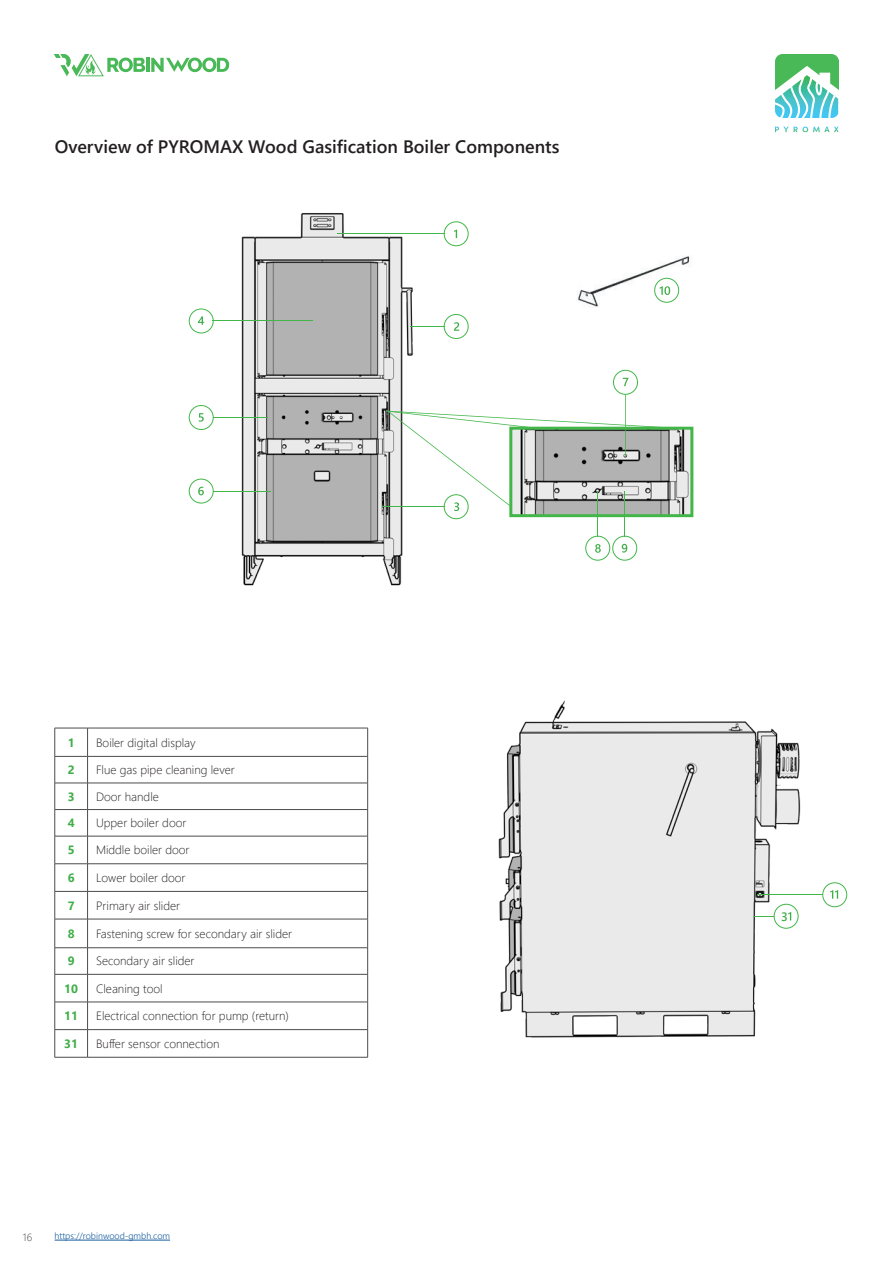
<style>
.page{position:relative;width:893px;height:1263px;background:#fff}
.page>*{position:absolute;margin:0;border:0;box-sizing:border-box;transform-origin:0 0}
.t1{font:600 18px "Segoe UI";color:#231f20}
.t2{font:600 12.15px "Segoe UI";color:#40ae49}
.intestazione_sx{font:300 12px "Segoe UI";color:#231f20}
.intestazione_sx-2{font:700 12px "Segoe UI";color:#40ae49}
.t3{font:300 10.5px "Segoe UI";color:#3e3e3f}
.t4{font:300 9px "Segoe UI";color:#175d9e}
</style>
<div class="page">
<hr style="left:146px;top:58px;width:3px;height:14px;background:#49b857">
<svg style="left:151px;top:58px;width:78px;height:14px"></svg>
<svg style="left:54px;top:54px;width:91px;height:22px"></svg>
<svg style="left:775px;top:54px;width:64px;height:64px"></svg>
<svg style="left:775px;top:127px;width:63px;height:5px"></svg>
<hr style="left:55px;top:1240px;width:115px;height:1px;background:#175d9e">
<img style="left:498px;top:700px;width:303px;height:338px">
<img style="left:193px;top:213px;width:220px;height:373px">
<img style="left:679px;top:431px;width:10px;height:82px">
<hr style="left:337px;top:233px;width:107px;height:1px;background:#42b649">
<div style="left:444px;top:221px;width:25px;height:25px;border:1px solid #42b649;border-radius:50%"></div>
<hr style="left:213px;top:321px;width:100px;height:1px;background:#42b649">
<div style="left:189px;top:309px;width:25px;height:24px;border:1px solid #42b649;border-radius:50%"></div>
<hr style="left:410px;top:326px;width:34px;height:1px;background:#42b649">
<div style="left:444px;top:314px;width:25px;height:25px;border:1px solid #42b649;border-radius:50%"></div>
<hr style="left:213px;top:417px;width:55px;height:1px;background:#42b649">
<div style="left:189px;top:405px;width:25px;height:25px;border:1px solid #42b649;border-radius:50%"></div>
<hr style="left:213px;top:491px;width:58px;height:1px;background:#42b649">
<div style="left:189px;top:479px;width:25px;height:24px;border:1px solid #42b649;border-radius:50%"></div>
<hr style="left:625px;top:394px;width:1px;height:62px;background:#42b649">
<div style="left:613px;top:370px;width:25px;height:25px;border:1px solid #42b649;border-radius:50%"></div>
<hr style="left:624px;top:491px;width:1px;height:45px;background:#42b649">
<div style="left:612px;top:536px;width:25px;height:24px;border:1px solid #42b649;border-radius:50%"></div>
<hr style="left:597px;top:491px;width:1px;height:45px;background:#42b649">
<div style="left:585px;top:536px;width:25px;height:24px;border:1px solid #42b649;border-radius:50%"></div>
<img style="left:577px;top:256px;width:113px;height:51px">
<div style="left:654px;top:278px;width:25px;height:25px;border:1px solid #42b649;border-radius:50%"></div>
<hr style="left:382px;top:506px;width:62px;height:1px;background:#42b649">
<div style="left:444px;top:494px;width:25px;height:25px;border:1px solid #42b649;border-radius:50%"></div>
<svg style="left:454px;top:229px;width:3px;height:9px"></svg>
<svg style="left:454px;top:322px;width:5px;height:9px"></svg>
<svg style="left:387px;top:410px;width:292px;height:106px"></svg>
<svg style="left:198px;top:316px;width:6px;height:9px"></svg>
<svg style="left:199px;top:413px;width:5px;height:9px"></svg>
<svg style="left:198px;top:487px;width:6px;height:8px"></svg>
<svg style="left:623px;top:378px;width:5px;height:8px"></svg>
<svg style="left:595px;top:544px;width:6px;height:9px"></svg>
<svg style="left:622px;top:544px;width:5px;height:8px"></svg>
<svg style="left:660px;top:286px;width:10px;height:9px"></svg>
<hr style="left:758px;top:894px;width:65px;height:1px;background:#42b649">
<div style="left:822px;top:882px;width:25px;height:25px;border:1px solid #42b649;border-radius:50%"></div>
<svg style="left:830px;top:890px;width:8px;height:9px"></svg>
<svg style="left:56px;top:729px;width:311px;height:328px"></svg>
<hr style="left:55px;top:728px;width:33px;height:1px;background:#4b4c4d">
<hr style="left:88px;top:728px;width:280px;height:1px;background:#4b4c4d">
<hr style="left:55px;top:756px;width:33px;height:1px;background:#4b4c4d">
<hr style="left:88px;top:756px;width:280px;height:1px;background:#4b4c4d">
<hr style="left:55px;top:783px;width:33px;height:1px;background:#4b4c4d">
<hr style="left:88px;top:783px;width:280px;height:1px;background:#4b4c4d">
<hr style="left:55px;top:809px;width:33px;height:1px;background:#4b4c4d">
<hr style="left:88px;top:809px;width:280px;height:1px;background:#4b4c4d">
<hr style="left:55px;top:836px;width:33px;height:1px;background:#4b4c4d">
<hr style="left:88px;top:836px;width:280px;height:1px;background:#4b4c4d">
<hr style="left:55px;top:863px;width:33px;height:1px;background:#4b4c4d">
<hr style="left:88px;top:863px;width:280px;height:1px;background:#4b4c4d">
<hr style="left:55px;top:891px;width:33px;height:1px;background:#4b4c4d">
<hr style="left:88px;top:891px;width:280px;height:1px;background:#4b4c4d">
<hr style="left:55px;top:919px;width:33px;height:1px;background:#4b4c4d">
<hr style="left:88px;top:919px;width:280px;height:1px;background:#4b4c4d">
<hr style="left:55px;top:947px;width:33px;height:1px;background:#4b4c4d">
<hr style="left:88px;top:947px;width:280px;height:1px;background:#4b4c4d">
<hr style="left:55px;top:974px;width:33px;height:1px;background:#4b4c4d">
<hr style="left:88px;top:974px;width:280px;height:1px;background:#4b4c4d">
<hr style="left:55px;top:1002px;width:33px;height:1px;background:#4b4c4d">
<hr style="left:88px;top:1002px;width:280px;height:1px;background:#4b4c4d">
<hr style="left:55px;top:1029px;width:33px;height:1px;background:#4b4c4d">
<svg style="left:55px;top:728px;width:1px;height:329px"></svg>
<hr style="left:88px;top:1029px;width:280px;height:1px;background:#4b4c4d">
<hr style="left:55px;top:1057px;width:33px;height:1px;background:#4b4c4d">
<hr style="left:88px;top:1057px;width:280px;height:1px;background:#4b4c4d">
<svg style="left:87px;top:728px;width:1px;height:329px"></svg>
<svg style="left:367px;top:728px;width:1px;height:329px"></svg>
<div style="left:509px;top:427px;width:184px;height:90px;border:3px solid #42b649"></div>
<hr style="left:754px;top:916px;width:31px;height:1px;background:#42b649">
<div style="left:774px;top:904px;width:24px;height:25px;background:#fff;border:1px solid #42b649;border-radius:50%"></div>
<svg style="left:788px;top:912px;width:3px;height:8px"></svg>
<p class="t1" style="left:55px;top:130px;width:506px">Overview of PYROMAX Wood Gasification Boiler Components</p>
<p class="intestazione_sx-2" style="left:68px;top:731px;width:8px">1</p>
<p class="intestazione_sx" style="left:96px;top:731px;width:101px">Boiler digital display</p>
<p class="intestazione_sx-2" style="left:68px;top:758px;width:8px">2</p>
<p class="intestazione_sx" style="left:96px;top:758px;width:140px">Flue gas pipe cleaning lever</p>
<p class="intestazione_sx-2" style="left:68px;top:785px;width:8px">3</p>
<p class="intestazione_sx" style="left:96px;top:785px;width:64px">Door handle</p>
<p class="intestazione_sx-2" style="left:68px;top:812px;width:8px">4</p>
<p class="intestazione_sx" style="left:96px;top:812px;width:92px">Upper boiler door</p>
<p class="intestazione_sx-2" style="left:68px;top:839px;width:8px">5</p>
<p class="intestazione_sx" style="left:96px;top:839px;width:95px">Middle boiler door</p>
<p class="intestazione_sx-2" style="left:68px;top:866px;width:8px">6</p>
<p class="intestazione_sx" style="left:96px;top:866px;width:91px">Lower boiler door</p>
<p class="intestazione_sx-2" style="left:68px;top:894px;width:8px">7</p>
<p class="intestazione_sx" style="left:96px;top:894px;width:86px">Primary air slider</p>
<p class="intestazione_sx-2" style="left:68px;top:922px;width:8px">8</p>
<p class="intestazione_sx" style="left:96px;top:922px;width:198px">Fastening screw for secondary air slider</p>
<p class="intestazione_sx-2" style="left:68px;top:950px;width:8px">9</p>
<p class="intestazione_sx" style="left:96px;top:950px;width:100px">Secondary air slider</p>
<p class="intestazione_sx-2" style="left:64px;top:977px;width:15px">10</p>
<p class="intestazione_sx" style="left:96px;top:977px;width:68px">Cleaning tool</p>
<p class="intestazione_sx-2" style="left:64px;top:1004px;width:15px">11</p>
<p class="intestazione_sx" style="left:96px;top:1004px;width:194px">Electrical connection for pump (return)</p>
<p class="intestazione_sx-2" style="left:64px;top:1032px;width:15px">31</p>
<p class="intestazione_sx" style="left:96px;top:1032px;width:125px">Buffer sensor connection</p>
<p class="t3" style="left:23px;top:1227px;width:11px">16</p>
<p class="t4" style="left:55px;top:1227px;width:117px">https://robinwood-gmbh.com</p>
<p class="t2" style="left:781px;top:905px;width:8px">3</p>
</div>
